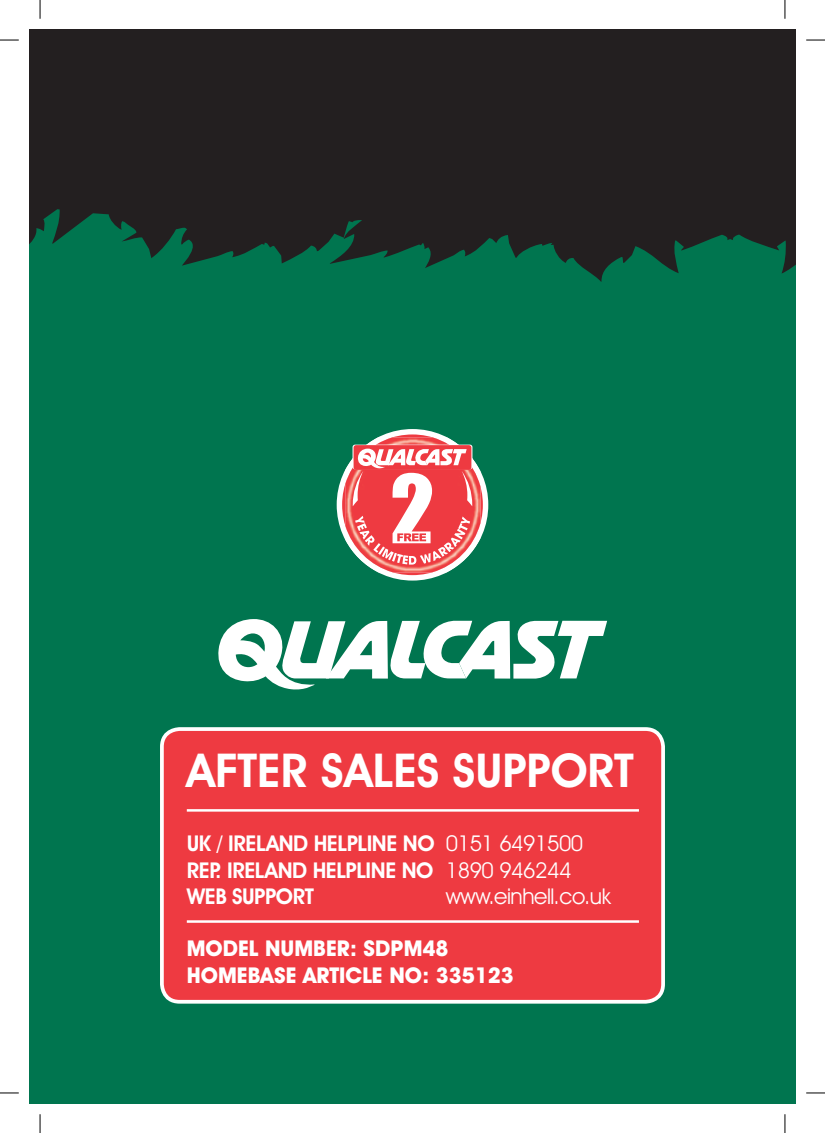
<style>
.page{position:relative;width:825px;height:1133px;background:#fff}
.page>*{position:absolute;margin:0;border:0;box-sizing:border-box;transform-origin:0 0}
.t1{font:600 46.88px "Avant Garde IT Cby BT";color:#fff}
.t2{font:600 21.88px/26.2px "Avant Garde IT Cby BT";letter-spacing:-.02em;color:#fff}
.t3{font:700 21.88px/26.2px "Avant Garde IT Cby BT";color:#fff}
.t4{font:21.88px "Avant Garde IT Cby BT";letter-spacing:-.02em;color:#fff}
.s1{font-weight:400}
</style>
<div class="page">
<div style="left:29px;top:29px;width:766px;height:1074px;background:#00754f"></div>
<div style="left:162px;top:729px;width:500px;height:272px;background:#ee3a41;border-radius:18px"></div>
<div style="left:160px;top:727px;width:504px;height:276px;border:4px solid #fff;border-radius:18px"></div>
<hr style="left:187px;top:809px;width:451px;height:2px;background:#fff">
<hr style="left:187px;top:920px;width:451px;height:2px;background:#fff">
<svg style="left:336px;top:429px;width:152px;height:151px;background:#f1d4d4"></svg>
<img style="left:345px;top:437px;width:135px;height:135px">
<svg style="left:352px;top:444px;width:120px;height:25px"></svg>
<div style="left:353px;top:445px;width:118px;height:25px;background:#ee3a41;border-radius:3px"></div>
<svg style="left:352px;top:448px;width:120px;height:116px;background:#f0767a"></svg>
<svg style="left:29px;top:29px;width:766px;height:253px;background:#1e2a26"></svg>
<svg style="left:218px;top:619px;width:389px;height:71px"></svg>
<svg style="left:0;top:39px;width:19px;height:2px"></svg>
<svg style="left:806px;top:39px;width:18px;height:2px"></svg>
<svg style="left:0;top:1092px;width:19px;height:1px"></svg>
<svg style="left:806px;top:1092px;width:18px;height:1px"></svg>
<svg style="left:39px;top:0;width:2px;height:19px"></svg>
<svg style="left:39px;top:1114px;width:2px;height:18px"></svg>
<svg style="left:784px;top:0;width:1px;height:19px"></svg>
<svg style="left:784px;top:1114px;width:1px;height:18px"></svg>
<h1 class="t1" style="left:187px;top:742px;width:448px">AFTER SALES SUPPORT</h1>
<p class="t2" style="left:187px;top:830px;width:398px">UK / IRELAND HELPLINE NO <span class="s1">0151 6491500<br></span>REP. IRELAND HELPLINE NO <span class="s1">1890 946244<br></span>WEB SUPPORT</p>
<p class="t4" style="left:445px;top:882px;width:166px">www.einhell.co.uk</p>
<p class="t3" style="left:187px;top:935px;width:328px">MODEL NUMBER: SDPM48<br>HOMEBASE ARTICLE NO: 335123</p>
</div>
